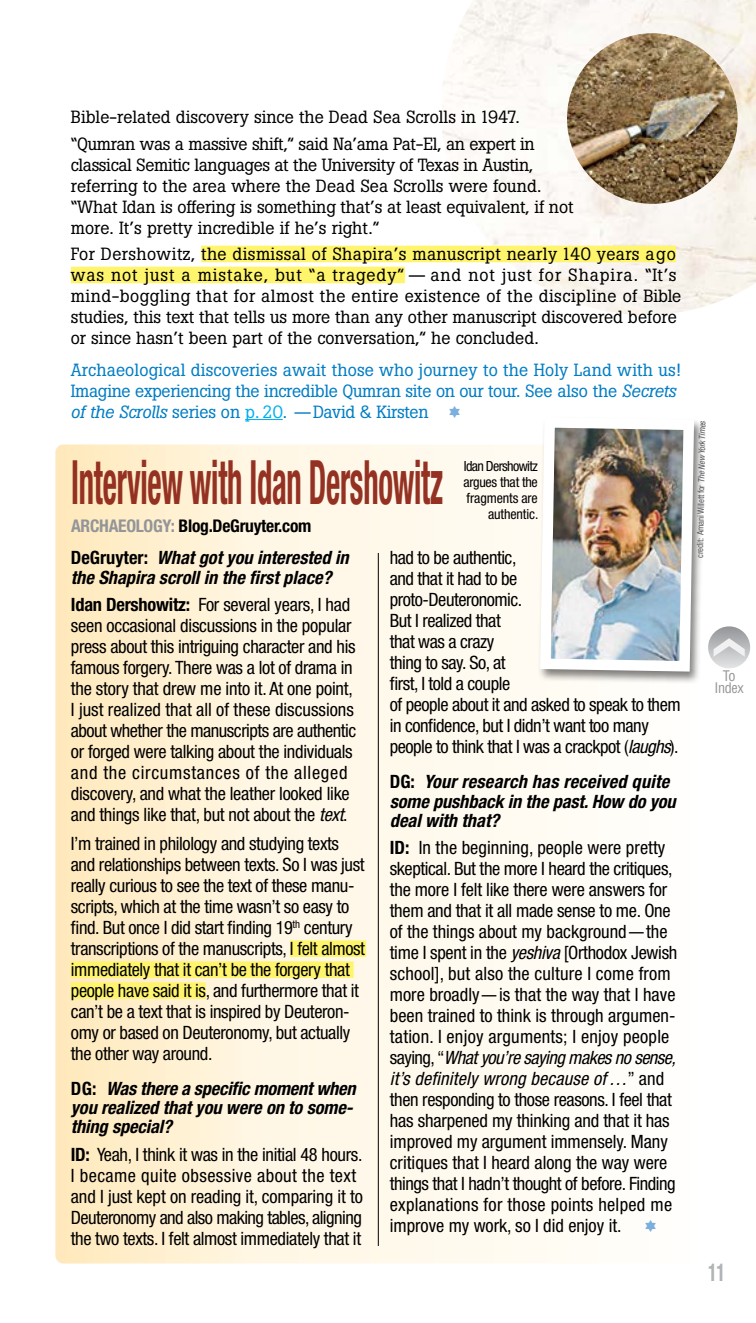
<style>
.page{position:relative;width:756px;height:1323px;background:#fff}
.page>*{position:absolute;margin:0;border:0;box-sizing:border-box;transform-origin:0 0}
.t1{font:700 condensed 61.25px "Helvetica Neue LT Std";letter-spacing:-.01em;color:#943123;scale:.5 1}
.t2{font:700 condensed 24.5px "Helvetica Neue LT Std";color:#b1b4b6;scale:.75 1}
.t3{font:condensed 18.38px/21px "Helvetica Neue LT Std";letter-spacing:-.02em;color:#000}
.t4{font:condensed 18.38px/21px "Helvetica Neue LT Std";color:#000}
.t5{font:italic 700 condensed 18.38px/19.2px "Helvetica Neue LT Std";letter-spacing:-.005em;color:#000}
.t6{font:17.5px/21px "Boton";letter-spacing:.02em;color:#000}
.t7{font:17.5px/21px "Boton";color:#000}
.t8{font:17.5px/21px "Boton";letter-spacing:-.005em;color:#007dc5}
.t9{font:700 condensed 17.5px "Helvetica Neue LT Std";letter-spacing:-.015em;color:#000}
.t10{font:condensed 14.17px/12.2px "Helvetica";letter-spacing:-.025em;color:#939598;text-align:center}
.t11{font:condensed 14px/15.8px "Helvetica Neue LT Std";letter-spacing:-.02em;color:#000;text-align:right}
.t12{font:condensed 8.75px "Helvetica Neue LT Std";color:#58595b}
.s1{font-style:italic}
.s2{color:#00aeef}
.s3{font-family:"Quirks ICG";color:#7bafde}
.s4{color:#939598}
.s5{font-style:normal}
.s6{font-weight:700}
.s7{font-family:"Quirks ICG";font-stretch:normal;font-size:17.5px;color:#7bafde}
</style>
<div class="page">
<img style="left:442px;top:0;width:314px;height:315px">
<div style="left:244px;top:444px;width:323px;height:820px;background:#fff9ec"></div>
<svg style="left:55px;top:444px;width:189px;height:820px;background:#ffefcd"></svg>
<div style="left:201px;top:246px;width:475px;height:16px;background:#fff56d"></div>
<div style="left:71px;top:267px;width:334px;height:16px;background:#fff56d"></div>
<hr style="left:245px;top:419px;width:38px;height:1px;background:#00aeef">
<div style="left:290px;top:940px;width:76px;height:17px;background:#fff56d"></div>
<div style="left:71px;top:961px;width:283px;height:17px;background:#fff56d"></div>
<div style="left:71px;top:982px;width:135px;height:17px;background:#fff56d"></div>
<img style="left:567px;top:33px;width:171px;height:171px;border-radius:85px">
<hr style="left:378px;top:553px;width:1px;height:693px;background:#000">
<div style="left:538px;top:416px;width:168px;height:269px;background:#000;opacity:.5"></div>
<img style="left:535px;top:416px;width:164px;height:261px">
<div style="left:704px;top:621px;width:49px;height:81px;background:#fff;border-radius:16px"></div>
<div style="left:708px;top:626px;width:42px;height:42px;background:linear-gradient(to bottom,#96989b,#e0e1e2);border-radius:21px"></div>
<svg style="left:714px;top:638px;width:31px;height:19px"></svg>
<p class="t7" style="left:71px;top:104px;width:465px;line-height:26.4px">Bible-related discovery since the Dead Sea Scrolls in 1947. “Qumran was a massive shift,” said Na’ama Pat-El, an expert in</p>
<p class="t7" style="left:71px;top:154px;width:504px">classical Semitic languages at the University of Texas in Austin, referring to the area where the Dead Sea Scrolls were found. “What Idan is offering is something that’s at least equivalent, if not more. It’s pretty incredible if he’s right.”</p>
<p class="t6" style="left:71px;top:243px;width:612px">For Dershowitz, the dismissal of Shapira’s manuscript nearly 140 years ago was not just a mistake, but “a tragedy” — and not just for Shapira. “It’s mind-boggling that for almost the entire existence of the discipline of Bible studies, this text that tells us more than any other manuscript discovered before or since hasn’t been part of the conversation,” he concluded.</p>
<p class="t8" style="left:71px;top:359px;width:612px">Archaeological discoveries await those who journey to the Holy Land with us!<br>Imagine experiencing the incredible Qumran site on our tour. See also the <span class="s1">Secrets of the Scrolls</span> series on <span class="s2">p. 20</span>. —David &amp; Kirsten <span class="s3">1</span></p>
<h1 class="t1" style="left:71px;top:445px;width:745px">Interview with Idan Dershowitz</h1>
<p class="t9" style="left:71px;top:515px;width:242px"><span class="s4">ARCHAEOLOGY:</span> Blog.DeGruyter.com</p>
<p class="t5" style="left:71px;top:548px;width:279px"><span class="s5">DeGruyter:</span> What got you interested in the Shapira scroll in the first place?</p>
<p class="t3" style="left:71px;top:594px;width:287px"><span class="s6">Idan Dershowitz:</span> For several years, I had seen occasional discussions in the popular press about this intriguing character and his famous forgery. There was a lot of drama in the story that drew me into it. At one point, I just realized that all of these discussions about whether the manuscripts are authentic or forged were talking about the individuals and the circumstances of the alleged discovery, and what the leather looked like and things like that, but not about the <span class="s1">text</span>.</p>
<p class="t3" style="left:71px;top:833px;width:296px">I’m trained in philology and studying texts and relationships between texts. So I was just really curious to see the text of these manu&shy;scripts, which at the time wasn’t so easy to find. But once I did start finding 19<sup>th</sup> century transcriptions of the manuscripts, I felt almost immediately that it can’t be the forgery that people have said it is, and furthermore that it can’t be a text that is inspired by Deuteron&shy;omy or based on Deuteronomy, but actually the other way around.</p>
<p class="t5" style="left:71px;top:1079px;width:286px"><span class="s5">DG:</span> Was there a specific moment when you realized that you were on to some&shy;thing special?</p>
<p class="t3" style="left:71px;top:1143px;width:294px"><span class="s6">ID:</span> Yeah, I think it was in the initial 48 hours.<br>I became quite obsessive about the text and I just kept on reading it, comparing it to Deuteronomy and also making tables, aligning the two texts. I felt almost immediately that it</p>
<p class="t11" style="left:463px;top:459px;width:76px">Idan Dershowitz argues that the fragments are authentic.</p>
<p class="t3" style="left:390px;top:547px;width:292px">had to be authentic,<br>and that it had to be<br>proto-Deuteronomic.<br>But I realized that<br>that was a crazy<br>thing to say. So, at<br>first, I told a couple<br>of people about it and asked to speak to them in confidence, but I didn’t want too many people to think that I was a crackpot (<span class="s1">laughs</span>).</p>
<p class="t5" style="left:390px;top:772px;width:287px"><span class="s5">DG:</span> Your research has received quite some pushback in the past. How do you deal with that?</p>
<p class="t4" style="left:390px;top:837px;width:289px"><span class="s6">ID:</span> In the beginning, people were pretty skeptical. But the more I heard the critiques, the more I felt like there were answers for them and that it all made sense to me. One of the things about my background— the time I spent in the <span class="s1">yeshiva</span> [Orthodox Jewish school], but also the culture I come from more broadly— is that the way that I have been trained to think is through argumen&shy;tation. I enjoy arguments; I enjoy people saying, “<span class="s1">What you’re saying makes no sense, it’s definitely wrong because of…</span>” and then responding to those reasons. I feel that has sharpened my thinking and that it has improved my argument immensely. Many critiques that I heard along the way were things that I hadn’t thought of before. Finding explanations for those points helped me improve my work, so I did enjoy it. <span class="s7">1</span></p>
<p class="t12" style="left:695px;top:558px;width:138px;rotate:-89deg">credit: Amani Willett for <span class="s1">The New York Times</span></p>
<p class="t10" style="left:714px;top:670px;width:31px">To<br>Index</p>
<h2 class="t2" style="left:708px;top:1257px;width:24px">11</h2>
</div>
